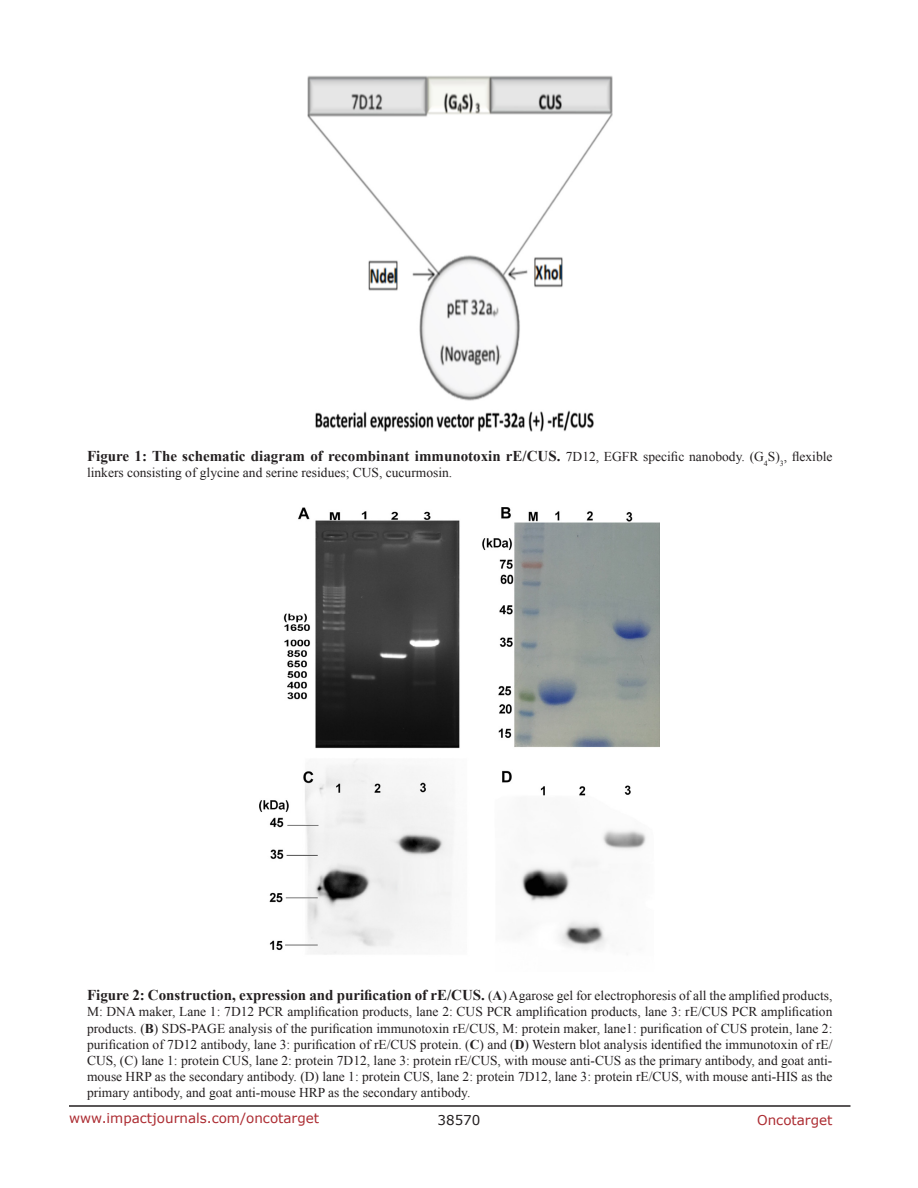
<style>
.page{position:relative;width:918px;height:1188px;background:#fff}
.page>*{position:absolute;margin:0;border:0;box-sizing:border-box;transform-origin:0 0}
.FigureText{font:700 15px "Times New Roman";color:#231f20}
.FigureText-2{font:13.5px/16.2px "Times New Roman";color:#231f20;text-align:justify}
.t1{font:13.5px "Verdana";color:#ac2b31}
.t2{font:13.5px "Verdana";color:#231f20}
.s1{font-weight:400;font-size:13.5px}
.s2{font-weight:700;font-size:15px}
.s3{font-weight:700}
</style>
<div class="page">
<hr style="left:69px;top:1105px;width:781px;height:2px;background:#231f20">
<img style="left:307px;top:76px;width:305px;height:356px">
<img style="left:260px;top:508px;width:400px;height:447px">
<p class="FigureText" style="left:87px;top:446px;width:747px">Figure 1: The schematic diagram of recombinant immunotoxin rE/CUS. <span class="s1">7D12, EGFR specific nanobody. (G</span><sub>4</sub><span class="s1">S)</span><sub>3</sub><span class="s1">, flexible</span></p>
<p class="FigureText-2" style="left:87px;top:464px;width:367px">linkers consisting of glycine and serine residues; CUS, cucurmosin.</p>
<p class="FigureText-2" style="left:87px;top:987px;width:747px"><span class="s2">Figure 2: Construction, expression and purification of rE/CUS.</span> (<span class="s3">A</span>) Agarose gel for electrophoresis of all the amplified products, M: DNA maker, Lane 1: 7D12 PCR amplification products, lane 2: CUS PCR amplification products, lane 3: rE/CUS PCR amplification products. (<span class="s3">B</span>) SDS-PAGE analysis of the purification immunotoxin rE/CUS, M: protein maker, lane1: purification of CUS protein, lane 2: purification of 7D12 antibody, lane 3: purification of rE/CUS protein. (<span class="s3">C</span>) and (<span class="s3">D</span>) Western blot analysis identified the immunotoxin of rE/ CUS, (C) lane 1: protein CUS, lane 2: protein 7D12, lane 3: protein rE/CUS, with mouse anti-CUS as the primary antibody, and goat anti&shy;mouse HRP as the secondary antibody. (D) lane 1: protein CUS, lane 2: protein 7D12, lane 3: protein rE/CUS, with mouse anti-HIS as the primary antibody, and goat anti-mouse HRP as the secondary antibody.</p>
<p class="t1" style="left:69px;top:1109px;width:252px">www.impactjournals.com/oncotarget</p>
<p class="t2" style="left:438px;top:1111px;width:44px">38570</p>
<p class="t1" style="left:757px;top:1111px;width:77px">Oncotarget</p>
</div>
